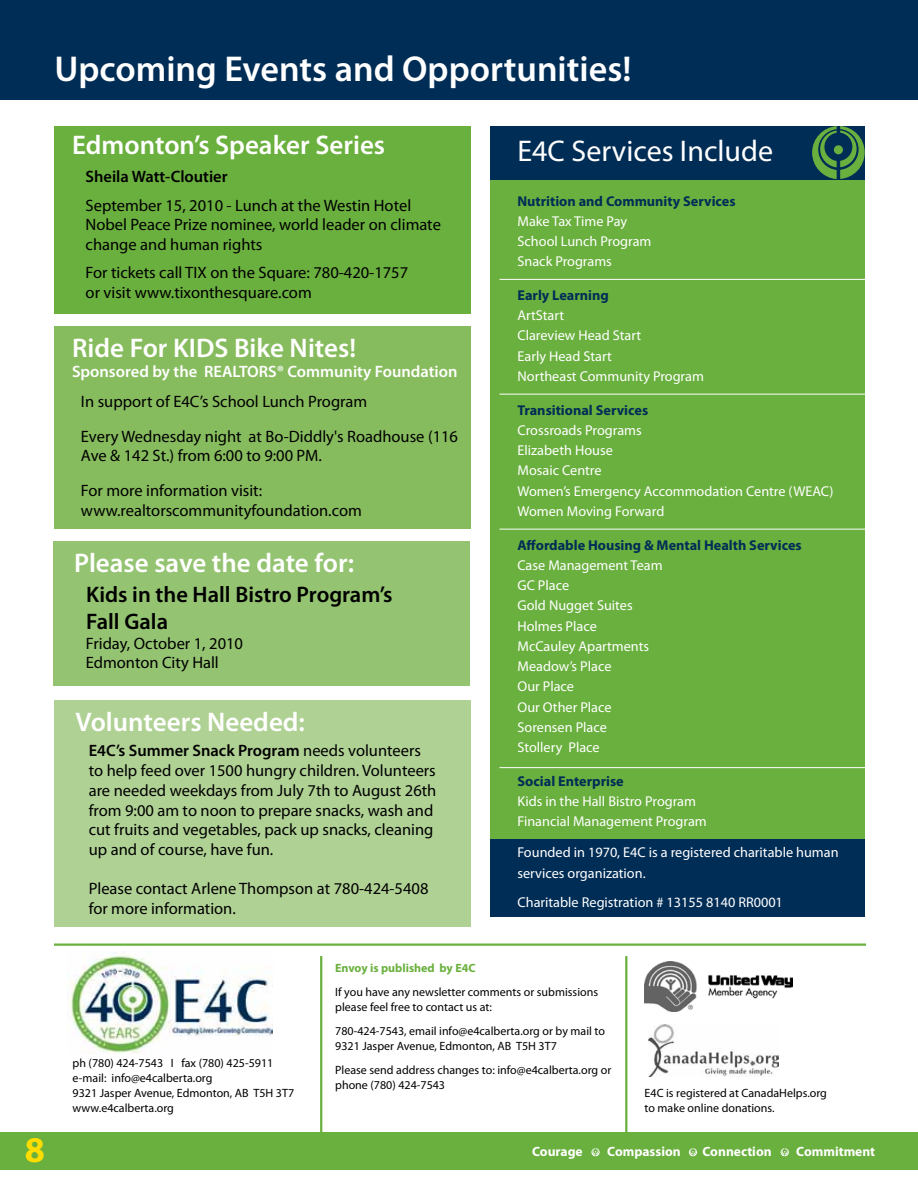
<style>
.page{position:relative;width:918px;height:1188px;background:#fff}
.page>*{position:absolute;margin:0;border:0;box-sizing:border-box;transform-origin:0 0}
.t1{font:700 36.3px "Myriad Pro";color:#fd0}
.t2{font:600 36.15px "Myriad Pro";color:#fff}
.t3{font:30px "Myriad Pro";color:#fff}
.t4{font:600 27px "Myriad Pro";color:#fff}
.t5{font:600 22.5px/27px "Myriad Pro";color:#000}
.t6{font:16.5px/19.6px "Myriad Pro";color:#000}
.t7{font:600 16.5px "Myriad Pro";color:#fff}
.t8{font:600 16.5px "Myriad Pro";color:#000}
.t9{font:14.25px/20.2px "Myriad Pro";color:#fff}
.t10{font:700 14.25px "Myriad Pro";color:#002d56}
.t11{font:700 13.5px "Myriad Pro";color:#fff}
.t12{font:12px/15px "Myriad Pro";color:#000}
.t13{font:700 12px "Myriad Pro";color:#6ab03e}
.s1{font-weight:600}
</style>
<div class="page">
<div style="left:0;top:0;width:918px;height:100px;background:#002d56"></div>
<div style="left:0;top:1133px;width:918px;height:37px;background:#6ab03e"></div>
<svg style="left:591px;top:1148px;width:9px;height:8px"></svg>
<svg style="left:689px;top:1148px;width:8px;height:8px"></svg>
<svg style="left:781px;top:1148px;width:8px;height:8px"></svg>
<div style="left:490px;top:126px;width:376px;height:772px;background:#6ab03e"></div>
<hr style="left:500px;top:279px;width:403px;height:1px;background:#fff">
<hr style="left:500px;top:394px;width:403px;height:1px;background:#fff">
<hr style="left:500px;top:529px;width:403px;height:1px;background:#fff">
<hr style="left:500px;top:767px;width:403px;height:1px;background:#fff">
<div style="left:490px;top:126px;width:376px;height:54px;background:#002d56"></div>
<div style="left:490px;top:839px;width:376px;height:78px;background:#002d56"></div>
<svg style="left:812px;top:126px;width:53px;height:53px"></svg>
<div style="left:834px;top:145px;width:9px;height:9px;background:#6ab03e;border-radius:50%"></div>
<img style="left:649px;top:1024px;width:129px;height:52px">
<img style="left:645px;top:961px;width:147px;height:51px">
<hr style="left:54px;top:944px;width:812px;height:2px;background:#6ab03e">
<hr style="left:320px;top:956px;width:2px;height:180px;background:#6ab03e">
<hr style="left:625px;top:956px;width:2px;height:180px;background:#6ab03e">
<img style="left:70px;top:953px;width:202px;height:101px">
<div style="left:54px;top:126px;width:417px;height:188px;background:#6ab03e"></div>
<div style="left:54px;top:327px;width:417px;height:202px;background:#87bc5e"></div>
<div style="left:54px;top:700px;width:417px;height:226px;background:#b0d194"></div>
<div style="left:53px;top:542px;width:417px;height:144px;background:#94c371"></div>
<h2 class="t2" style="left:54px;top:46px;width:579px">Upcoming Events and Opportunities!</h2>
<h3 class="t4" style="left:72px;top:128px;width:315px">Edmonton’s Speaker Series</h3>
<p class="t8" style="left:86px;top:166px;width:144px">Sheila Watt-Cloutier</p>
<p class="t6" style="left:86px;top:195px;width:357px">September 15, 2010 - Lunch at the Westin Hotel<br>Nobel Peace Prize nominee, world leader on climate change and human rights</p>
<p class="t6" style="left:86px;top:263px;width:324px">For tickets call TIX on the Square: 780-420-1757 or visit www.tixonthesquare.com</p>
<h3 class="t4" style="left:72px;top:331px;width:286px">Ride For KIDS Bike Nites!</h3>
<p class="t7" style="left:72px;top:361px;width:387px">Sponsored by the REALTORS® Community Foundation</p>
<p class="t6" style="left:81px;top:384px;width:379px;line-height:34.8px">In support of E4C’s School Lunch Program<br>Every Wednesday night at Bo-Diddly's Roadhouse (116</p>
<p class="t6" style="left:81px;top:438px;width:242px;line-height:34.8px">Ave &amp; 142 St.) from 6:00 to 9:00 PM.<br>For more information visit:</p>
<p class="t6" style="left:81px;top:500px;width:282px">www.realtorscommunityfoundation.com</p>
<h3 class="t4" style="left:74px;top:546px;width:282px">Please save the date for:</h3>
<h3 class="t5" style="left:86px;top:581px;width:308px">Kids in the Hall Bistro Program’s<br>Fall Gala</h3>
<p class="t6" style="left:86px;top:633px;width:159px">Friday, October 1, 2010<br>Edmonton City Hall</p>
<h3 class="t4" style="left:76px;top:704px;width:231px">Volunteers Needed:</h3>
<p class="t6" style="left:89px;top:741px;width:349px"><span class="s1">E4C’s Summer Snack Program</span> needs volunteers to help feed over 1500 hungry children. Volunteers are needed weekdays from July 7th to August 26th from 9:00 am to noon to prepare snacks, wash and cut fruits and vegetables, pack up snacks, cleaning up and of course, have fun.</p>
<p class="t6" style="left:89px;top:878px;width:341px">Please contact Arlene Thompson at 780-424-5408 for more information.</p>
<h3 class="t3" style="left:518px;top:133px;width:257px">E4C Services Include</h3>
<p class="t10" style="left:518px;top:191px;width:220px">Nutrition and Community Services</p>
<p class="t9" style="left:518px;top:211px;width:135px">Make Tax Time Pay<br>School Lunch Program<br>Snack Programs</p>
<p class="t10" style="left:518px;top:286px;width:93px">Early Learning</p>
<p class="t9" style="left:518px;top:305px;width:188px">ArtStart<br>Clareview Head Start<br>Early Head Start<br>Northeast Community Program</p>
<p class="t10" style="left:518px;top:401px;width:132px">Transitional Services</p>
<p class="t9" style="left:518px;top:420px;width:318px">Crossroads Programs<br>Elizabeth House<br>Mosaic Centre<br>Women’s Emergency Accommodation Centre (WEAC)<br>Women Moving Forward</p>
<p class="t10" style="left:518px;top:536px;width:286px">Affordable Housing &amp; Mental Health Services</p>
<p class="t9" style="left:518px;top:555px;width:147px">Case Management Team<br>GC Place<br>Gold Nugget Suites<br>Holmes Place<br>McCauley Apartments<br>Meadow’s Place<br>Our Place<br>Our Other Place<br>Sorensen Place<br>Stollery Place</p>
<p class="t10" style="left:518px;top:772px;width:108px">Social Enterprise</p>
<p class="t9" style="left:518px;top:791px;width:191px">Kids in the Hall Bistro Program<br>Financial Management Program</p>
<p class="t9" style="left:518px;top:842px;width:323px">Founded in 1970, E4C is a registered charitable human services organization.</p>
<p class="t9" style="left:518px;top:892px;width:267px">Charitable Registration # 13155 8140 RR0001</p>
<p class="t12" style="left:73px;top:1055px;width:223px">ph (780) 424-7543 I fax (780) 425-5911 e-mail: info@e4calberta.org<br>9321 Jasper Avenue, Edmonton, AB T5H 3T7 www.e4calberta.org</p>
<p class="t13" style="left:335px;top:960px;width:142px">Envoy is published by E4C</p>
<p class="t12" style="left:335px;top:984px;width:264px">If you have any newsletter comments or submissions please feel free to contact us at:</p>
<p class="t12" style="left:335px;top:1023px;width:271px">780-424-7543, email info@e4calberta.org or by mail to<br>9321 Jasper Avenue, Edmonton, AB T5H 3T7</p>
<p class="t12" style="left:335px;top:1062px;width:278px">Please send address changes to: info@e4calberta.org or phone (780) 424-7543</p>
<p class="t12" style="left:645px;top:1085px;width:184px">E4C is registered at CanadaHelps.org to make online donations.</p>
<h1 class="t1" style="left:25px;top:1126px;width:22px">8</h1>
<p class="t11" style="left:532px;top:1143px;width:52px">Courage</p>
<p class="t11" style="left:607px;top:1143px;width:75px">Compassion</p>
<p class="t11" style="left:703px;top:1143px;width:71px">Connection</p>
<p class="t11" style="left:796px;top:1143px;width:80px">Commitment</p>
</div>
